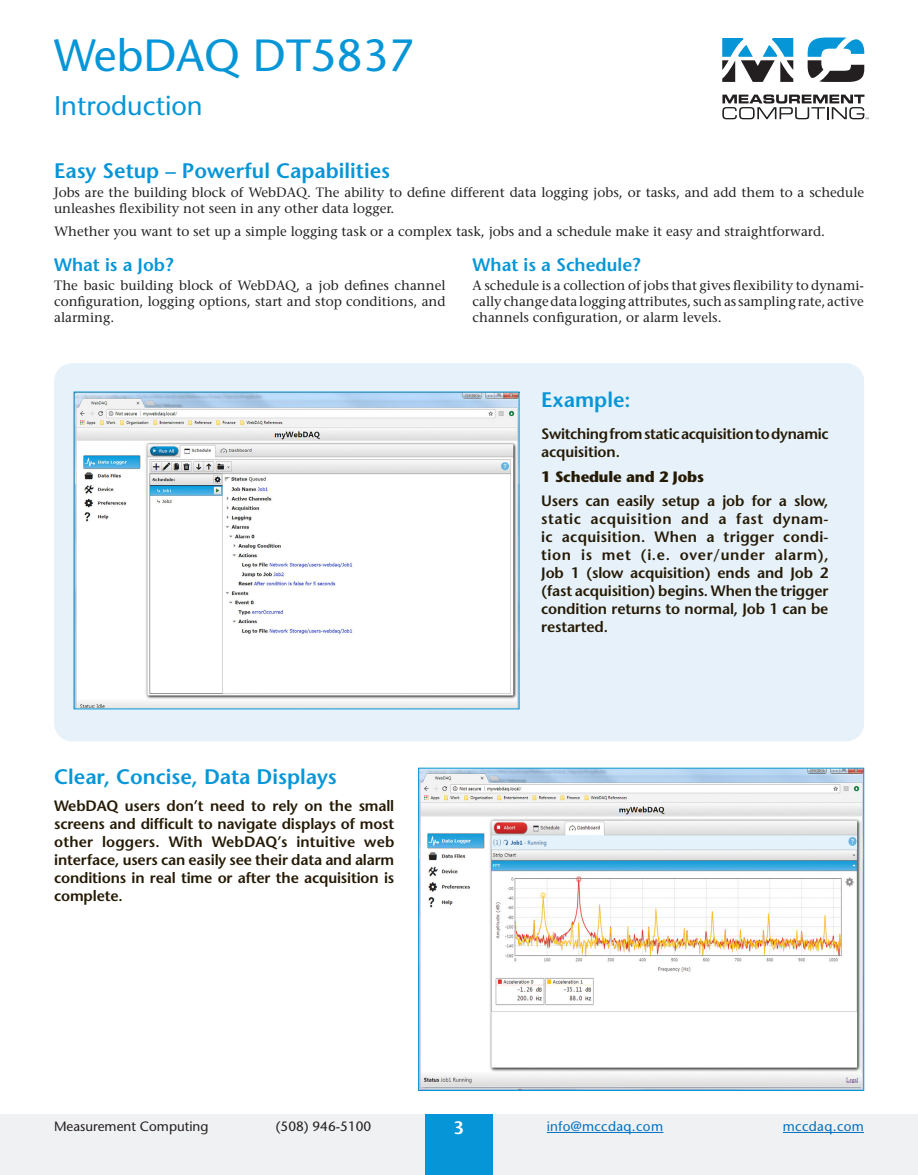
<style>
.page{position:relative;width:918px;height:1175px;background:#fff}
.page>*{position:absolute;margin:0;border:0;box-sizing:border-box;transform-origin:0 0}
.t1{font:45px "Stone Sans";color:#0696d7}
.t2{font:27px "Stone Sans";color:#0696d7}
.t3{font:600 21px "Stone Sans";color:#0696d7}
.t4{font:600 18px "Stone Sans";color:#0696d7}
.t5{font:600 18px "Stone Sans";color:#fff}
.t6{font:600 15px/18px "Stone Sans";letter-spacing:-.01em;color:#251a05;text-align:justify}
.t7{font:700 15px "Stone Sans";letter-spacing:-.01em;color:#251a05}
.t8{font:13.5px/16.2px "Stone Serif";color:#231f20;text-align:justify}
.t9{font:13.5px "Stone Sans";color:#231f20}
.t10{font:13.5px "Stone Sans";letter-spacing:.025em;color:#0070c0}
</style>
<div class="page">
<svg style="left:722px;top:94px;width:147px;height:25px"></svg>
<svg style="left:722px;top:38px;width:71px;height:44px"></svg>
<svg style="left:808px;top:38px;width:56px;height:44px"></svg>
<div style="left:0;top:1114px;width:918px;height:60px;background:#f0f1f2"></div>
<div style="left:425px;top:1114px;width:68px;height:60px;background:#0696d7"></div>
<hr style="left:547px;top:1132px;width:116px;height:1px;background:#0070c0">
<hr style="left:783px;top:1132px;width:81px;height:1px;background:#0070c0">
<div style="left:54px;top:363px;width:810px;height:378px;background:#e6f1f9;border-radius:18px"></div>
<img style="left:76px;top:393px;width:441px;height:314px">
<img style="left:420px;top:769px;width:442px;height:319px">
<div style="left:418px;top:767px;width:446px;height:323px;border:1px solid #0696d7"></div>
<h1 class="t1" style="left:54px;top:29px;width:362px">WebDAQ DT5837</h1>
<h2 class="t2" style="left:54px;top:89px;width:150px">Introduction</h2>
<h3 class="t3" style="left:54px;top:158px;width:338px">Easy Setup – Powerful Capabilities</h3>
<p class="t8" style="left:54px;top:184px;width:812px">Jobs are the building block of WebDAQ. The ability to define different data logging jobs, or tasks, and add them to a schedule unleashes flexibility not seen in any other data logger.</p>
<p class="t8" style="left:54px;top:223px;width:773px">Whether you want to set up a simple logging task or a complex task, jobs and a schedule make it easy and straightforward.</p>
<h3 class="t4" style="left:473px;top:254px;width:169px">What is a Schedule?</h3>
<p class="t8" style="left:473px;top:277px;width:393px">A schedule is a collection of jobs that gives flexibility to dynami&shy;cally change data logging attributes, such as sampling rate, active channels configuration, or alarm levels.</p>
<h3 class="t4" style="left:54px;top:254px;width:121px">What is a Job?</h3>
<p class="t8" style="left:54px;top:277px;width:393px">The basic building block of WebDAQ, a job defines channel configuration, logging options, start and stop conditions, and alarming.</p>
<h3 class="t3" style="left:54px;top:763px;width:284px">Clear, Concise, Data Displays</h3>
<p class="t6" style="left:54px;top:796px;width:342px">WebDAQ users don’t need to rely on the small screens and difficult to navigate displays of most other loggers. With WebDAQ’s intuitive web interface, users can easily see their data and alarm conditions in real time or after the acquisition is complete.</p>
<h3 class="t3" style="left:541px;top:387px;width:91px">Example:</h3>
<p class="t6" style="left:541px;top:424px;width:289px">Switching from static acquisition to dynamic acquisition.</p>
<p class="t7" style="left:541px;top:467px;width:164px">1 Schedule and 2 Jobs</p>
<p class="t6" style="left:541px;top:492px;width:289px">Users can easily setup a job for a slow, static acquisition and a fast dynam&shy;ic acquisition. When a trigger condi&shy;tion is met (i.e. over/under alarm), Job 1 (slow acquisition) ends and Job 2 (fast acquisition) begins. When the trigger condition returns to normal, Job 1 can be restarted.</p>
<p class="t9" style="left:54px;top:1118px;width:156px">Measurement Computing</p>
<p class="t9" style="left:276px;top:1118px;width:97px">(508) 946-5100</p>
<h3 class="t5" style="left:454px;top:1117px;width:12px">3</h3>
<p class="t10" style="left:547px;top:1118px;width:118px">info@mccdaq.com</p>
<p class="t10" style="left:783px;top:1118px;width:83px">mccdaq.com</p>
</div>
